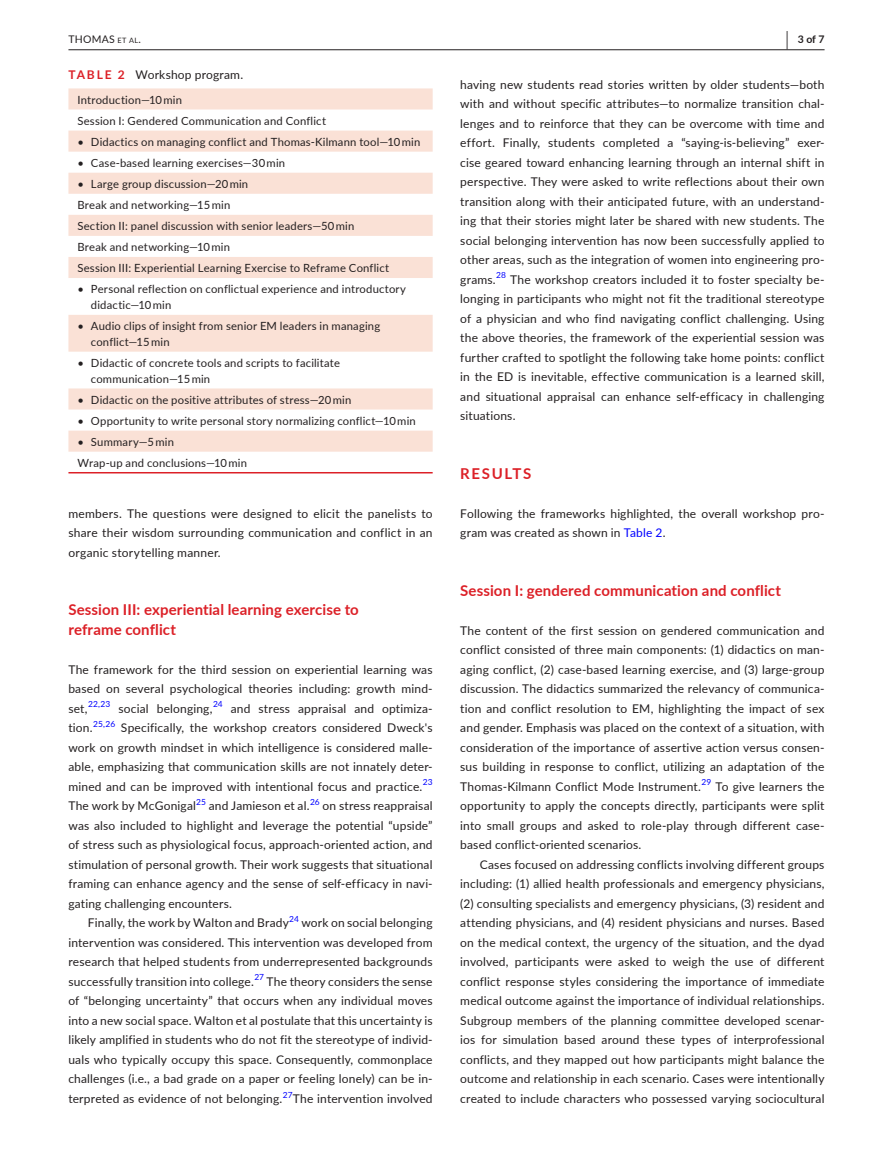
<style>
.page{position:relative;width:893px;height:1174px;background:#fff}
.page>*{position:absolute;margin:0;border:0;box-sizing:border-box;transform-origin:0 0}
.t1{font:700 15px/19.5px "Lato";letter-spacing:.01em;color:#dc2027}
.t2{font:700 15px "Lato";letter-spacing:.105em;color:#dc2027}
.t3{font:12px/19.5px "Lato";letter-spacing:.015em;color:#231f20;text-align:justify}
.t4{font:11.25px/21px "Lato";letter-spacing:.015em;color:#231f20}
.t5{font:10.5px "Lato";letter-spacing:.025em;color:#231f20}
.t6{font:700 10.5px "Lato";color:#231f20}
.t7{font:8.4px "Lato";letter-spacing:.005em;color:#00f}
.s1{font-size:7.35px}
.s2{font-size:19.5px}
.s3{font-weight:700;color:#dc2027}
.s4{color:#00f}
</style>
<div class="page">
<hr style="left:68px;top:49px;width:756px;height:1px;background:#231f20">
<svg style="left:68px;top:88px;width:365px;height:364px"></svg>
<hr style="left:68px;top:472px;width:365px;height:1px;background:#dc2027">
<p class="t5" style="left:68px;top:31px;width:74px">THOMAS <span class="s1">et al</span>.</p>
<p class="t6" style="left:786px;top:31px;width:40px"><span class="s2">|</span> 3 of 7</p>
<p class="t3" style="left:68px;top:64px;width:176px"><span class="s3">TABLE 2</span> Workshop program.</p>
<p class="t4" style="left:77px;top:88px;width:250px">Introduction—10 min<br>Session I: Gendered Communication and Conflict</p>
<p class="t4" style="left:77px;top:131px;width:344px">• Didactics on managing conflict and Thomas-Kilmann tool—10 min</p>
<p class="t4" style="left:77px;top:152px;width:209px">• Case-based learning exercises—30 min</p>
<p class="t4" style="left:77px;top:173px;width:313px">• Large group discussion—20 min<br>Break and networking—15 min<br>Section II: panel discussion with senior leaders—50 min<br>Break and networking—10 min<br>Session III: Experiential Learning Exercise to Reframe Conflict</p>
<p class="t4" style="left:91px;top:281px;width:317px;line-height:15.8px;text-indent:-14px">• Personal reflection on conflictual experience and introductory didactic—10 min</p>
<p class="t4" style="left:91px;top:317px;width:291px;line-height:15.8px;text-indent:-14px">• Audio clips of insight from senior EM leaders in managing conflict—15 min</p>
<p class="t4" style="left:91px;top:354px;width:251px;line-height:15.8px;text-indent:-14px">• Didactic of concrete tools and scripts to facilitate communication—15 min</p>
<p class="t4" style="left:77px;top:388px;width:275px">• Didactic on the positive attributes of stress—20 min</p>
<p class="t4" style="left:77px;top:409px;width:340px">• Opportunity to write personal story normalizing conflict—10 min</p>
<p class="t4" style="left:77px;top:430px;width:171px">• Summary—5 min<br>Wrap-up and conclusions—10 min</p>
<p class="t3" style="left:68px;top:503px;width:366px">members. The questions were designed to elicit the panelists to share their wisdom surrounding communication and conflict in an organic storytelling manner.</p>
<p class="t1" style="left:68px;top:599px;width:292px">Session III: experiential learning exercise to reframe conflict</p>
<p class="t3" style="left:68px;top:659px;width:366px">The framework for the third session on experiential learning was based on several psychological theories including: growth mind&shy;set,</p>
<p class="t7" style="left:88px;top:698px;width:24px">22,23</p>
<p class="t3" style="left:118px;top:698px;width:96px">social belonging,</p>
<p class="t7" style="left:213px;top:698px;width:11px">24</p>
<p class="t3" style="left:231px;top:698px;width:203px">and stress appraisal and optimiza-</p>
<p class="t3" style="left:68px;top:717px;width:26px">tion.</p>
<p class="t7" style="left:93px;top:718px;width:24px">25,26</p>
<p class="t3" style="left:68px;top:717px;width:366px;text-indent:53px">Specifically, the workshop creators considered Dweck's work on growth mindset in which intelligence is considered malle&shy;able, emphasizing that communication skills are not innately deter&shy;mined and can be improved with intentional focus and practice.</p>
<p class="t7" style="left:423px;top:776px;width:11px">23</p>
<p class="t3" style="left:68px;top:795px;width:129px">The work by McGonigal</p>
<p class="t7" style="left:196px;top:796px;width:11px">25</p>
<p class="t3" style="left:209px;top:795px;width:102px">and Jamieson et al.</p>
<p class="t7" style="left:310px;top:796px;width:11px">26</p>
<p class="t3" style="left:323px;top:795px;width:112px">on stress reappraisal</p>
<p class="t3" style="left:68px;top:815px;width:366px">was also included to highlight and leverage the potential “upside”</p>
<p class="t3" style="left:68px;top:834px;width:366px">of stress such as physiological focus, approach-oriented action, and</p>
<p class="t3" style="left:68px;top:854px;width:366px">stimulation of personal growth. Their work suggests that situational</p>
<p class="t3" style="left:68px;top:873px;width:366px">framing can enhance agency and the sense of self-efficacy in navi-</p>
<p class="t3" style="left:68px;top:893px;width:165px">gating challenging encounters.</p>
<p class="t3" style="left:88px;top:912px;width:203px">Finally, the work by Walton and Brady</p>
<p class="t7" style="left:289px;top:913px;width:11px">24</p>
<p class="t3" style="left:68px;top:912px;width:366px;text-indent:233px">work on social belonging intervention was considered. This intervention was developed from research that helped students from underrepresented backgrounds successfully transition into college.</p>
<p class="t7" style="left:254px;top:971px;width:11px">27</p>
<p class="t3" style="left:68px;top:971px;width:366px;text-indent:198px">The theory considers the sense of “belonging uncertainty” that occurs when any individual moves into a new social space. Walton et al postulate that this uncertainty is likely amplified in students who do not fit the stereotype of individ&shy;uals who typically occupy this space. Consequently, commonplace challenges (i.e., a bad grade on a paper or feeling lonely) can be in&shy;terpreted as evidence of not belonging.<sup>27</sup>The intervention involved</p>
<p class="t3" style="left:460px;top:74px;width:366px">having new students read stories written by older students—both with and without specific attributes—to normalize transition chal&shy;lenges and to reinforce that they can be overcome with time and effort. Finally, students completed a “saying-is-believing” exer&shy;cise geared toward enhancing learning through an internal shift in perspective. They were asked to write reflections about their own transition along with their anticipated future, with an understand&shy;ing that their stories might later be shared with new students. The social belonging intervention has now been successfully applied to other areas, such as the integration of women into engineering pro&shy;grams.<sup>28</sup> The workshop creators included it to foster specialty be&shy;longing in participants who might not fit the traditional stereotype of a physician and who find navigating conflict challenging. Using the above theories, the framework of the experiential session was further crafted to spotlight the following take home points: conflict in the ED is inevitable, effective communication is a learned skill, and situational appraisal can enhance self-efficacy in challenging situations.</p>
<p class="t2" style="left:460px;top:462px;width:73px">RESULTS</p>
<p class="t3" style="left:460px;top:503px;width:366px">Following the frameworks highlighted, the overall workshop pro&shy;gram was created as shown in <span class="s4">Table 2</span>.</p>
<p class="t1" style="left:460px;top:580px;width:322px">Session I: gendered communication and conflict</p>
<p class="t3" style="left:460px;top:620px;width:366px">The content of the first session on gendered communication and conflict consisted of three main components: (1) didactics on man&shy;aging conflict, (2) case-based learning exercise, and (3) large-group discussion. The didactics summarized the relevancy of communica&shy;tion and conflict resolution to EM, highlighting the impact of sex and gender. Emphasis was placed on the context of a situation, with consideration of the importance of assertive action versus consen&shy;sus building in response to conflict, utilizing an adaptation of the Thomas-Kilmann Conflict Mode Instrument.<sup>29</sup> To give learners the opportunity to apply the concepts directly, participants were split into small groups and asked to role-play through different case&shy;based conflict-oriented scenarios.</p>
<p class="t3" style="left:460px;top:854px;width:366px;text-indent:20px">Cases focused on addressing conflicts involving different groups including: (1) allied health professionals and emergency physicians, (2) consulting specialists and emergency physicians, (3) resident and attending physicians, and (4) resident physicians and nurses. Based on the medical context, the urgency of the situation, and the dyad involved, participants were asked to weigh the use of different conflict response styles considering the importance of immediate medical outcome against the importance of individual relationships.<br>Subgroup members of the planning committee developed scenar&shy;ios for simulation based around these types of interprofessional conflicts, and they mapped out how participants might balance the outcome and relationship in each scenario. Cases were intentionally created to include characters who possessed varying sociocultural</p>
</div>
